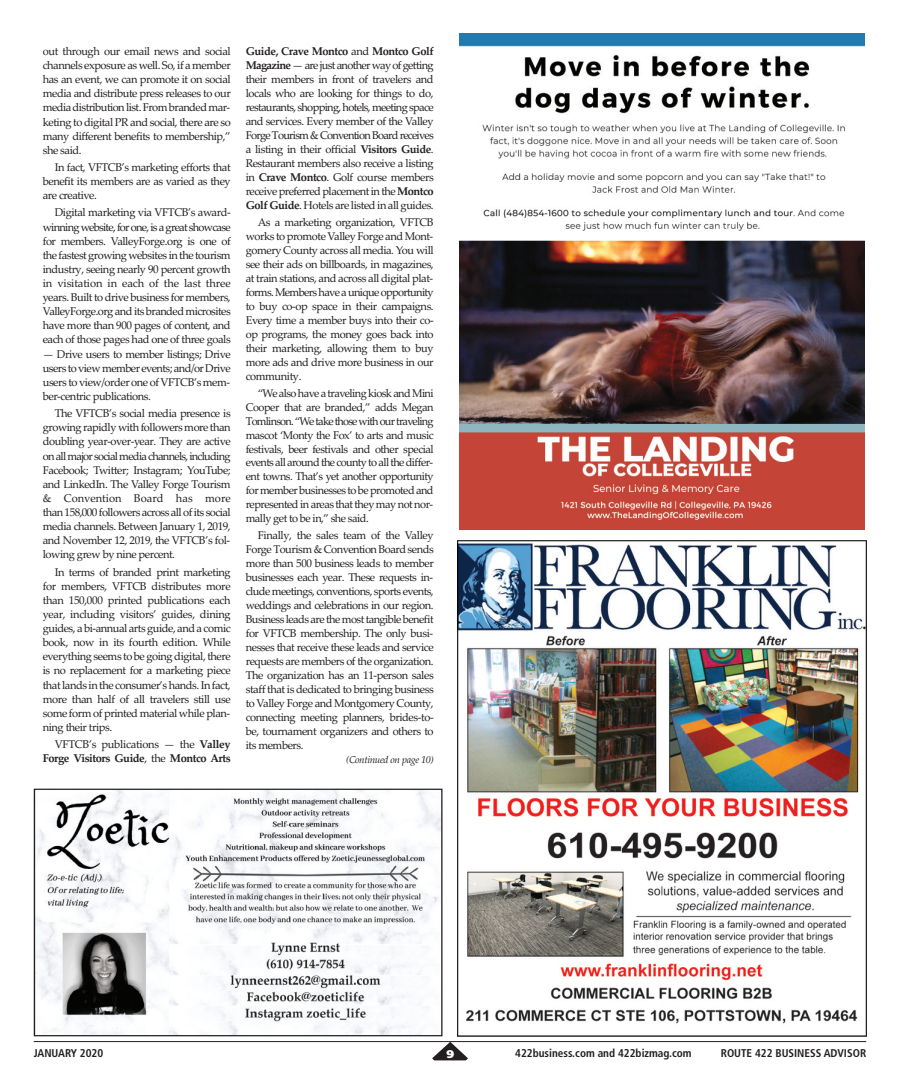
<style>
.page{position:relative;width:900px;height:1092px;background:#fff}
.page>*{position:absolute;margin:0;border:0;box-sizing:border-box;transform-origin:0 0}
.t1{font:11.25px/14px "Palatino Linotype";letter-spacing:-.04em;color:#231f20;text-align:justify}
.t2{font:700 condensed 11.25px "Frutiger";color:#231f20}
.t3{font:700 11.25px/14.1px "Palatino Linotype";letter-spacing:-.04em;color:#231f20;text-align:right}
.t4{font:900 11.25px "Frutiger";color:#fff}
.t5{font:italic 10px "Palatino Linotype";letter-spacing:-.04em;color:#231f20}
.s1{font-weight:400}
.s2{font-weight:700}
</style>
<div class="page">
<img style="left:36px;top:790px;width:404px;height:244px">
<div style="left:34px;top:788px;width:408px;height:248px;border:1px solid #231f20"></div>
<img style="left:459px;top:34px;width:405px;height:495px">
<hr style="left:34px;top:1041px;width:832px;height:1px;background:#231f20">
<svg style="left:432px;top:1041px;width:36px;height:19px"></svg>
<img style="left:458px;top:541px;width:408px;height:495px">
<p class="t1" style="left:43px;top:44px;width:189px">out through our email news and social channels exposure as well. so, if a member has an event, we can promote it on social media and distribute press releases to our media distribution list. From branded mar&shy;keting to digital PR and social, there are so many different benefits to membership,” she said.</p>
<p class="t1" style="left:43px;top:160px;width:189px;text-indent:12px">in fact, VFTcB’s marketing efforts that benefit its members are as varied as they are creative.</p>
<p class="t1" style="left:43px;top:205px;width:189px;text-indent:12px">Digital marketing via VFTcB’s award&shy;winning website, for one, is a great showcase for members. ValleyForge.org is one of the fastest growing websites in the tourism industry, seeing nearly 90 percent growth in visitation in each of the last three years. Built to drive business for members, ValleyForge.org and its branded microsites have more than 900 pages of content, and each of those pages had one of three goals</p>
<p class="t1" style="left:43px;top:346px;width:189px">— Drive users to member listings; Drive users to view member events; and/or Drive users to view/order one of VFTcB’s mem&shy;ber-centric publications.</p>
<p class="t1" style="left:43px;top:406px;width:189px;text-indent:12px">The VFTcB’s social media presence is growing rapidly with followers more than doubling year-over-year. They are active on all major social media channels, including Facebook; Twitter; instagram; YouTube; and linkedin. The Valley Forge Tourism &amp; convention Board has more than 158,000 followers across all of its social media channels. Between January 1, 2019, and november 12, 2019, the VFTcB’s fol&shy;lowing grew by nine percent.</p>
<p class="t1" style="left:43px;top:564px;width:189px;text-indent:12px">in terms of branded print marketing for members, VFTcB distributes more than 150,000 printed publications each year, including visitors’ guides, dining guides, a bi-annual arts guide, and a comic book, now in its fourth edition. While everything seems to be going digital, there is no replacement for a marketing piece that lands in the consumer’s hands. in fact, more than half of all travelers still use some form of printed material while plan&shy;ning their trips.</p>
<p class="t3" style="left:43px;top:737px;width:189px"><span class="s1">VFTcB’s publications — the</span> Valley<br>Forge Visitors Guide<span class="s1">, the</span> Montco Arts</p>
<p class="t1" style="left:246px;top:44px;width:189px"><span class="s2">Guide, Crave Montco</span> and <span class="s2">Montco Golf Magazine</span> — are just another way of getting their members in front of travelers and locals who are looking for things to do, restaurants, shopping, hotels, meeting space and services. every member of the Valley Forge Tourism &amp; convention Board receives a listing in their official <span class="s2">Visitors Guide</span>.<br>Restaurant members also receive a listing in <span class="s2">Crave Montco</span>. Golf course members receive preferred placement in the <span class="s2">Montco Golf Guide</span>. hotels are listed in all guides.</p>
<p class="t1" style="left:246px;top:215px;width:189px;text-indent:12px">as a marketing organization, VFTcB works to promote Valley Forge and Mont&shy;gomery county across all media. You will see their ads on billboards, in magazines, at train stations, and across all digital plat&shy;forms. Members have a unique opportunity to buy co-op space in their campaigns. every time a member buys into their co&shy;op programs, the money goes back into their marketing, allowing them to buy more ads and drive more business in our community.</p>
<p class="t1" style="left:246px;top:386px;width:189px;text-indent:12px">“We also have a traveling kiosk and Mini cooper that are branded,” adds Megan Tomlinson. “We take those with our traveling mascot ‘Monty the Fox’ to arts and music festivals, beer festivals and other special events all around the county to all the differ&shy;ent towns. That’s yet another opportunity for member businesses to be promoted and represented in areas that they may not nor&shy;mally get to be in,” she said.</p>
<p class="t1" style="left:246px;top:528px;width:189px;text-indent:12px">Finally, the sales team of the Valley Forge Tourism &amp; convention Board sends more than 500 business leads to member businesses each year. These requests in&shy;clude meetings, conventions, sports events, weddings and celebrations in our region.<br>Business leads are the most tangible benefit for VFTcB membership. The only busi&shy;nesses that receive these leads and service requests are members of the organization.<br>The organization has an 11-person sales staff that is dedicated to bringing business to Valley Forge and Montgomery county, connecting meeting planners, brides-to&shy;be, tournament organizers and others to its members.</p>
<p class="t5" style="left:346px;top:753px;width:89px">(Continued on page 10)</p>
<p class="t2" style="left:34px;top:1048px;width:71px">JANUARY 2020</p>
<p class="t4" style="left:446px;top:1049px;width:9px">9</p>
<p class="t2" style="left:515px;top:1048px;width:178px">422business.com and 422bizmag.com</p>
<p class="t2" style="left:721px;top:1048px;width:147px">ROUTE 422 BUSINESS ADVISOR</p>
</div>
